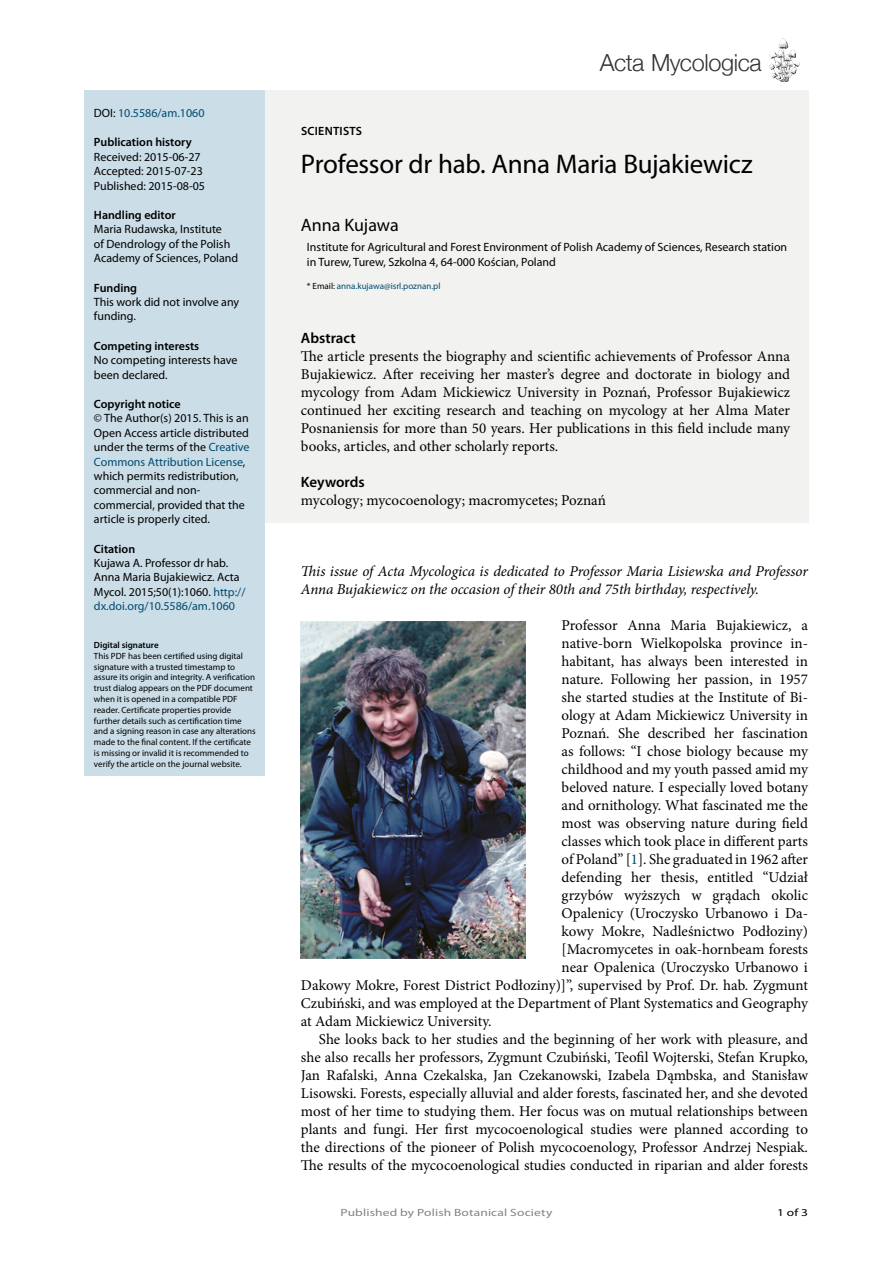
<style>
.page{position:relative;width:893px;height:1263px;background:#fff}
.page>*{position:absolute;margin:0;border:0;box-sizing:border-box;transform-origin:0 0}
.t1{font:27px "Myriad Pro";letter-spacing:-.01em;color:#000}
.t2{font:300 23.55px "Helvetica Neue";letter-spacing:-.02em;color:#333}
.Authors{font:18px "Myriad Pro";color:#000}
.Body_text___top_marg{font:15px "Minion Pro";color:#000}
.Body_text___first_li{font:15px/18px "Minion Pro";color:#000;text-align:justify}
.Body_text{font:15px/18px "Minion Pro";letter-spacing:-.005em;color:#000;text-align:justify}
.Body_text-2{font:italic 15px/18px "Minion Pro";letter-spacing:-.01em;color:#000}
.t3{font:600 15px "Myriad Pro";color:#000}
.Body_text-3{font:12px/14.4px "Myriad Pro";color:#000}
.Affiliations{font:12px/14.4px "Myriad Pro";color:#000}
.Article_type{font:600 12px "Myriad Pro";color:#000}
.Body_text-4{font:12px "Myriad Pro";color:#004b6f}
.Article_type-2{font:600 12px "Myriad Pro";letter-spacing:.02em;color:#000}
.t4{font:10.5px "Myriad Pro";letter-spacing:.01em;color:#828282;scale:1.28 1}
.Number{font:10.5px "Myriad Pro";color:#000;scale:1.28 1}
.Body_text-5{font:9px/10.8px "Myriad Pro";color:#000}
.Corresponding_author{font:9px "Myriad Pro";color:#004b6f}
.t5{font:600 9px "Myriad Pro";color:#000}
.s1{color:#000}
.s2{color:#004b6f}
</style>
<div class="page">
<svg style="left:770px;top:38px;width:30px;height:44px"></svg>
<div style="left:265px;top:90px;width:543px;height:433px;background:#f2f2f1"></div>
<div style="left:85px;top:90px;width:180px;height:686px;background:#cbdde7"></div>
<img style="left:301px;top:621px;width:225px;height:338px">
<p class="Body_text-4" style="left:94px;top:106px;width:112px"><span class="s1">DOI:</span> 10.5586/am.1060</p>
<p class="Article_type" style="left:94px;top:135px;width:99px">Publication history</p>
<p class="Body_text-3" style="left:94px;top:149px;width:108px">Received: 2015-06-27</p>
<p class="Body_text-3" style="left:94px;top:164px;width:110px">Accepted: 2015-07-23</p>
<p class="Body_text-3" style="left:94px;top:178px;width:113px">Published: 2015-08-05</p>
<p class="Article_type" style="left:94px;top:207px;width:83px">Handling editor</p>
<p class="Body_text-3" style="left:94px;top:222px;width:146px">Maria Rudawska, Institute<br>of Dendrology of the Polish<br>Academy of Sciences, Poland</p>
<p class="Article_type" style="left:94px;top:280px;width:45px">Funding</p>
<p class="Body_text-3" style="left:94px;top:295px;width:147px">This work did not involve any funding.</p>
<p class="Article_type" style="left:94px;top:338px;width:107px">Competing interests</p>
<p class="Body_text-3" style="left:94px;top:353px;width:145px">No competing interests have been declared.</p>
<p class="Article_type" style="left:94px;top:396px;width:88px">Copyright notice</p>
<p class="Body_text-3" style="left:94px;top:411px;width:157px">© The Author(s) 2015. This is an<br>Open Access article distributed under the terms of the <span class="s2">Creative<br>Commons Attribution License</span>, which permits redistribution, commercial and non&shy;commercial, provided that the article is properly cited.</p>
<p class="Article_type" style="left:94px;top:541px;width:43px">Citation</p>
<p class="Body_text-3" style="left:94px;top:556px;width:153px">Kujawa A. Professor dr hab.<br>Anna Maria Bujakiewicz. Acta<br>Mycol. 2015;50(1):1060. <span class="s2">http:// dx.doi.org/10.5586/am.1060</span></p>
<p class="t5" style="left:94px;top:639px;width:66px">Digital signature</p>
<p class="Body_text-5" style="left:94px;top:650px;width:163px">This PDF has been certified using digital signature with a trusted timestamp to assure its origin and integrity. A verification trust dialog appears on the PDF document when it is opened in a compatible PDF reader. Certificate properties provide further details such as certification time and a signing reason in case any alterations made to the final content. If the certificate is missing or invalid it is recommended to verify the article on the journal website.</p>
<h2 class="t2" style="left:600px;top:43px;width:163px">Acta Mycologica</h2>
<p class="Article_type-2" style="left:301px;top:123px;width:63px">SCIENTISTS</p>
<p class="t1" style="left:301px;top:148px;width:453px">Professor dr hab. Anna Maria Bujakiewicz</p>
<p class="Authors" style="left:301px;top:214px;width:99px">Anna Kujawa</p>
<p class="Affiliations" style="left:307px;top:240px;width:482px">Institute for Agricultural and Forest Environment of Polish Academy of Sciences, Research station in Turew, Turew, Szkolna 4, 64-000 Kościan, Poland</p>
<p class="Corresponding_author" style="left:307px;top:280px;width:135px"><span class="s1">* Email:</span> anna.kujawa@isrl.poznan.pl</p>
<p class="t3" style="left:301px;top:328px;width:56px">Abstract</p>
<p class="Body_text" style="left:301px;top:347px;width:491px">The article presents the biography and scientific achievements of Professor Anna Bujakiewicz. After receiving her master’s degree and doctorate in biology and mycology from Adam Mickiewicz University in Poznań, Professor Bujakiewicz continued her exciting research and teaching on mycology at her Alma Mater Posnaniensis for more than 50 years. Her publications in this field include many books, articles, and other scholarly reports.</p>
<p class="t3" style="left:301px;top:472px;width:65px">Keywords</p>
<p class="Body_text" style="left:301px;top:491px;width:306px">mycology; mycocoenology; macromycetes; Poznań</p>
<p class="Body_text-2" style="left:301px;top:562px;width:509px">This issue of Acta Mycologica is dedicated to Professor Maria Lisiewska and Professor<br>Anna Bujakiewicz on the occasion of their 80th and 75th birthday, respectively.</p>
<p class="Body_text___top_marg" style="left:562px;top:615px;width:248px">Professor Anna Maria Bujakiewicz, a</p>
<p class="Body_text___top_marg" style="left:562px;top:633px;width:248px">native-born Wielkopolska province in-</p>
<p class="Body_text___top_marg" style="left:562px;top:651px;width:248px">habitant, has always been interested in</p>
<p class="Body_text___top_marg" style="left:562px;top:669px;width:248px">nature. Following her passion, in 1957</p>
<p class="Body_text___top_marg" style="left:562px;top:687px;width:248px">she started studies at the Institute of Bi-</p>
<p class="Body_text___top_marg" style="left:562px;top:705px;width:248px">ology at Adam Mickiewicz University in</p>
<p class="Body_text___top_marg" style="left:562px;top:723px;width:248px">Poznań. She described her fascination</p>
<p class="Body_text___top_marg" style="left:562px;top:741px;width:248px">as follows: “I chose biology because my</p>
<p class="Body_text___top_marg" style="left:562px;top:759px;width:248px">childhood and my youth passed amid my</p>
<p class="Body_text___top_marg" style="left:562px;top:777px;width:248px">beloved nature. I especially loved botany</p>
<p class="Body_text___top_marg" style="left:562px;top:795px;width:248px">and ornithology. What fascinated me the</p>
<p class="Body_text___top_marg" style="left:562px;top:813px;width:248px">most was observing nature during field</p>
<p class="Body_text___top_marg" style="left:562px;top:831px;width:248px">classes which took place in different parts</p>
<p class="Body_text___top_marg" style="left:562px;top:849px;width:248px">of Poland” [<span class="s2">1</span>]. She graduated in 1962 after</p>
<p class="Body_text___top_marg" style="left:562px;top:867px;width:248px">defending her thesis, entitled “Udział</p>
<p class="Body_text___top_marg" style="left:562px;top:885px;width:248px">grzybów wyższych w grądach okolic</p>
<p class="Body_text___top_marg" style="left:562px;top:903px;width:248px">Opalenicy (Uroczysko Urbanowo i Da-</p>
<p class="Body_text___top_marg" style="left:562px;top:921px;width:248px">kowy Mokre, Nadleśnictwo Podłoziny)</p>
<p class="Body_text___top_marg" style="left:562px;top:939px;width:248px">[Macromycetes in oak-hornbeam forests</p>
<p class="Body_text___top_marg" style="left:562px;top:957px;width:248px">near Opalenica (Uroczysko Urbanowo i</p>
<p class="Body_text___top_marg" style="left:301px;top:975px;width:508px">Dakowy Mokre, Forest District Podłoziny)]”, supervised by Prof. Dr. hab. Zygmunt</p>
<p class="Body_text___top_marg" style="left:301px;top:993px;width:509px">Czubiński, and was employed at the Department of Plant Systematics and Geography</p>
<p class="Body_text___top_marg" style="left:301px;top:1011px;width:192px">at Adam Mickiewicz University.</p>
<p class="Body_text___first_li" style="left:301px;top:1030px;width:509px;text-indent:18px">She looks back to her studies and the beginning of her work with pleasure, and she also recalls her professors, Zygmunt Czubiński, Teofil Wojterski, Stefan Krupko, Jan Rafalski, Anna Czekalska, Jan Czekanowski, Izabela Dąmbska, and Stanisław Lisowski. Forests, especially alluvial and alder forests, fascinated her, and she devoted most of her time to studying them. Her focus was on mutual relationships between plants and fungi. Her first mycocoenological studies were planned according to the directions of the pioneer of Polish mycocoenology, Professor Andrzej Nespiak.<br>The results of the mycocoenological studies conducted in riparian and alder forests</p>
<p class="t4" style="left:341px;top:1205px;width:167px">Published by Polish Botanical Society</p>
<p class="Number" style="left:777px;top:1205px;width:26px">1 of 3</p>
</div>
